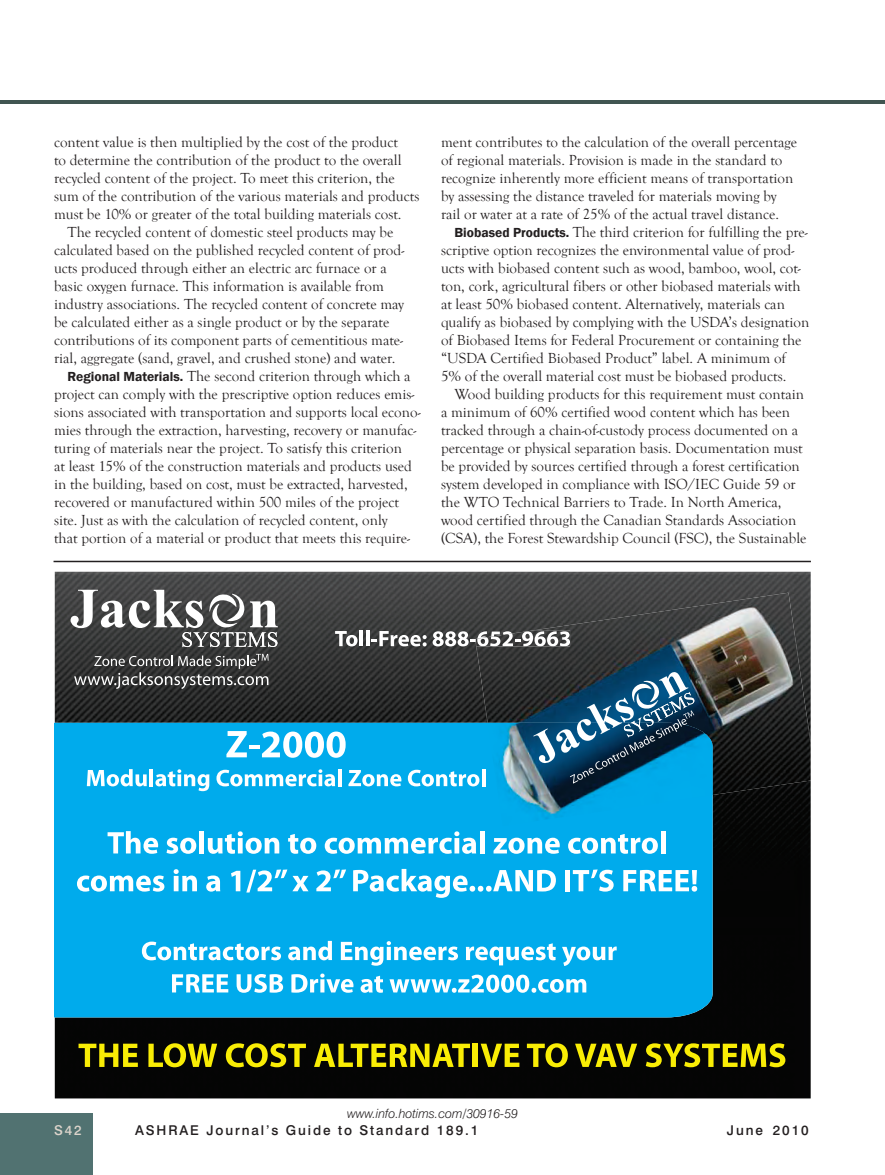
<style>
.page{position:relative;width:885px;height:1175px;background:#fff}
.page>*{position:absolute;margin:0;border:0;box-sizing:border-box;transform-origin:0 0}
.body_text{font:15px/18px "Goudy Old Style T";color:#231f20}
.subhead_2{font:15px/18px "Goudy Old Style T";color:#231f20}
.t1{font:500 13.5px "Swiss 721 BT";letter-spacing:.14em;color:#231f20}
.t2{font:500 13.5px "Swiss 721 BT";color:#dcd4cb}
.Reader_Service_Line{font:italic 300 12.75px "Swiss 721 BT";color:#231f20}
.s1{font-family:"Franklin Gothic";font-weight:600;font-size:13.5px}
</style>
<div class="page">
<div style="left:0;top:1113px;width:92px;height:61px;background:#517271"></div>
<hr style="left:53px;top:561px;width:757px;height:1px;background:#231f20">
<hr style="left:0;top:100px;width:884px;height:4px;background:#415551">
<img style="left:55px;top:572px;width:755px;height:526px">
<div style="left:54px;top:722px;width:658px;height:295px;background:#00abec"></div>
<svg style="left:71px;top:590px;width:207px;height:57px"></svg>
<svg style="left:74px;top:654px;width:194px;height:35px;background:#535454"></svg>
<svg style="left:335px;top:631px;width:22px;height:15px"></svg>
<hr style="left:359px;top:630px;width:4px;height:16px;background:#fff">
<hr style="left:366px;top:630px;width:3px;height:16px;background:#fff">
<svg style="left:371px;top:631px;width:55px;height:15px"></svg>
<svg style="left:107px;top:831px;width:51px;height:22px"></svg>
<svg style="left:166px;top:837px;width:30px;height:16px"></svg>
<div style="left:199px;top:831px;width:5px;height:22px;background:#fff"></div>
<svg style="left:208px;top:831px;width:71px;height:22px"></svg>
<svg style="left:288px;top:834px;width:28px;height:19px"></svg>
<svg style="left:324px;top:831px;width:152px;height:22px"></svg>
<div style="left:479px;top:831px;width:5px;height:22px;background:#fff"></div>
<svg style="left:493px;top:837px;width:66px;height:16px"></svg>
<svg style="left:568px;top:834px;width:89px;height:19px"></svg>
<div style="left:660px;top:831px;width:5px;height:22px;background:#fff"></div>
<svg style="left:77px;top:875px;width:87px;height:16px"></svg>
<svg style="left:173px;top:869px;width:24px;height:22px"></svg>
<svg style="left:206px;top:875px;width:14px;height:16px"></svg>
<svg style="left:231px;top:870px;width:9px;height:21px"></svg>
<svg style="left:246px;top:869px;width:62px;height:23px"></svg>
<svg style="left:316px;top:869px;width:30px;height:22px"></svg>
<svg style="left:353px;top:869px;width:202px;height:28px"></svg>
<div style="left:565px;top:870px;width:5px;height:21px;background:#fff"></div>
<svg style="left:572px;top:869px;width:41px;height:22px"></svg>
<svg style="left:623px;top:870px;width:74px;height:21px"></svg>
<svg style="left:142px;top:941px;width:139px;height:19px"></svg>
<svg style="left:288px;top:940px;width:44px;height:20px"></svg>
<svg style="left:341px;top:941px;width:117px;height:24px"></svg>
<svg style="left:465px;top:943px;width:90px;height:22px"></svg>
<svg style="left:562px;top:946px;width:54px;height:20px"></svg>
<svg style="left:172px;top:974px;width:56px;height:18px"></svg>
<svg style="left:236px;top:974px;width:47px;height:18px"></svg>
<svg style="left:291px;top:973px;width:62px;height:19px"></svg>
<svg style="left:360px;top:975px;width:23px;height:17px"></svg>
<svg style="left:389px;top:974px;width:197px;height:18px"></svg>
<svg style="left:78px;top:1043px;width:60px;height:23px"></svg>
<svg style="left:148px;top:1043px;width:69px;height:24px;background:#807a04"></svg>
<svg style="left:226px;top:1043px;width:80px;height:24px;background:#746f04"></svg>
<svg style="left:314px;top:1043px;width:156px;height:23px;background:#7d7704"></svg>
<div style="left:472px;top:1043px;width:6px;height:23px;background:#f9ed05"></div>
<svg style="left:480px;top:1043px;width:39px;height:23px"></svg>
<svg style="left:526px;top:1043px;width:41px;height:24px"></svg>
<svg style="left:575px;top:1043px;width:62px;height:23px"></svg>
<svg style="left:645px;top:1043px;width:140px;height:24px;background:#7b7504"></svg>
<svg style="left:226px;top:731px;width:21px;height:26px"></svg>
<hr style="left:249px;top:745px;width:10px;height:4px;background:#fff">
<svg style="left:262px;top:731px;width:83px;height:26px"></svg>
<svg style="left:87px;top:769px;width:60px;height:17px"></svg>
<hr style="left:149px;top:769px;width:4px;height:17px;background:#fff">
<svg style="left:155px;top:769px;width:54px;height:22px"></svg>
<svg style="left:216px;top:769px;width:119px;height:17px"></svg>
<hr style="left:338px;top:769px;width:3px;height:17px;background:#fff">
<svg style="left:348px;top:770px;width:53px;height:16px"></svg>
<svg style="left:408px;top:769px;width:68px;height:17px"></svg>
<img style="left:476px;top:592px;width:334px;height:203px">
<img style="left:487px;top:722px;width:225px;height:104px">
<img style="left:475px;top:630px;width:95px;height:1px">
<svg style="left:432px;top:631px;width:138px;height:15px"></svg>
<svg style="left:533px;top:672px;width:161px;height:111px;background:#295e7d"></svg>
<p class="subhead_2" style="left:54px;top:133px;width:367px">content value is then multiplied by the cost of the product<br>to determine the contribution of the product to the overall recycled content of the project. To meet this criterion, the sum of the contribution of the various materials and products must be 10% or greater of the total building materials cost.</p>
<p class="body_text" style="left:54px;top:223px;width:351px;text-indent:14px">The recycled content of domestic steel products may be calculated based on the published recycled content of prod&shy;ucts produced through either an electric arc furnace or a basic oxygen furnace. This information is available from industry associations. The recycled content of concrete may be calculated either as a single product or by the separate contributions of its component parts of cementitious mate&shy;rial, aggregate (sand, gravel, and crushed stone) and water.</p>
<p class="body_text" style="left:54px;top:367px;width:368px;text-indent:13px"><span class="s1">Regional Materials.</span> The second criterion through which a project can comply with the prescriptive option reduces emis&shy;sions associated with transportation and supports local econo&shy;mies through the extraction, harvesting, recovery or manufac&shy;turing of materials near the project. To satisfy this criterion<br>at least 15% of the construction materials and products used in the building, based on cost, must be extracted, harvested, recovered or manufactured within 500 miles of the project site. Just as with the calculation of recycled content, only<br>that portion of a material or product that meets this require-</p>
<p class="body_text" style="left:441px;top:133px;width:357px">ment contributes to the calculation of the overall percentage of regional materials. Provision is made in the standard to recognize inherently more efficient means of transportation by assessing the distance traveled for materials moving by rail or water at a rate of 25% of the actual travel distance.</p>
<p class="body_text" style="left:441px;top:223px;width:369px;text-indent:13px"><span class="s1">Biobased Products.</span> The third criterion for fulfilling the pre&shy;scriptive option recognizes the environmental value of prod&shy;ucts with biobased content such as wood, bamboo, wool, cot&shy;ton, cork, agricultural fibers or other biobased materials with at least 50% biobased content. Alternatively, materials can qualify as biobased by complying with the USDA’s designation of Biobased Items for Federal Procurement or containing the “USDA Certified Biobased Product” label. A minimum of 5% of the overall material cost must be biobased products.</p>
<p class="body_text" style="left:441px;top:385px;width:367px;text-indent:14px">Wood building products for this requirement must contain a minimum of 60% certified wood content which has been tracked through a chain-of-custody process documented on a percentage or physical separation basis. Documentation must be provided by sources certified through a forest certification system developed in compliance with ISO/IEC Guide 59 or the WTO Technical Barriers to Trade. In North America, wood certified through the Canadian Standards Association (CSA), the Forest Stewardship Council (FSC), the Sustainable</p>
<p class="Reader_Service_Line" style="left:347px;top:1105px;width:172px">www.info.hotims.com/30916-59</p>
<p class="t2" style="left:54px;top:1121px;width:29px">S42</p>
<p class="t1" style="left:135px;top:1121px;width:344px">ASHRAE Journal’s Guide to Standard 189.1</p>
<p class="t1" style="left:726px;top:1121px;width:83px">June 2010</p>
</div>
